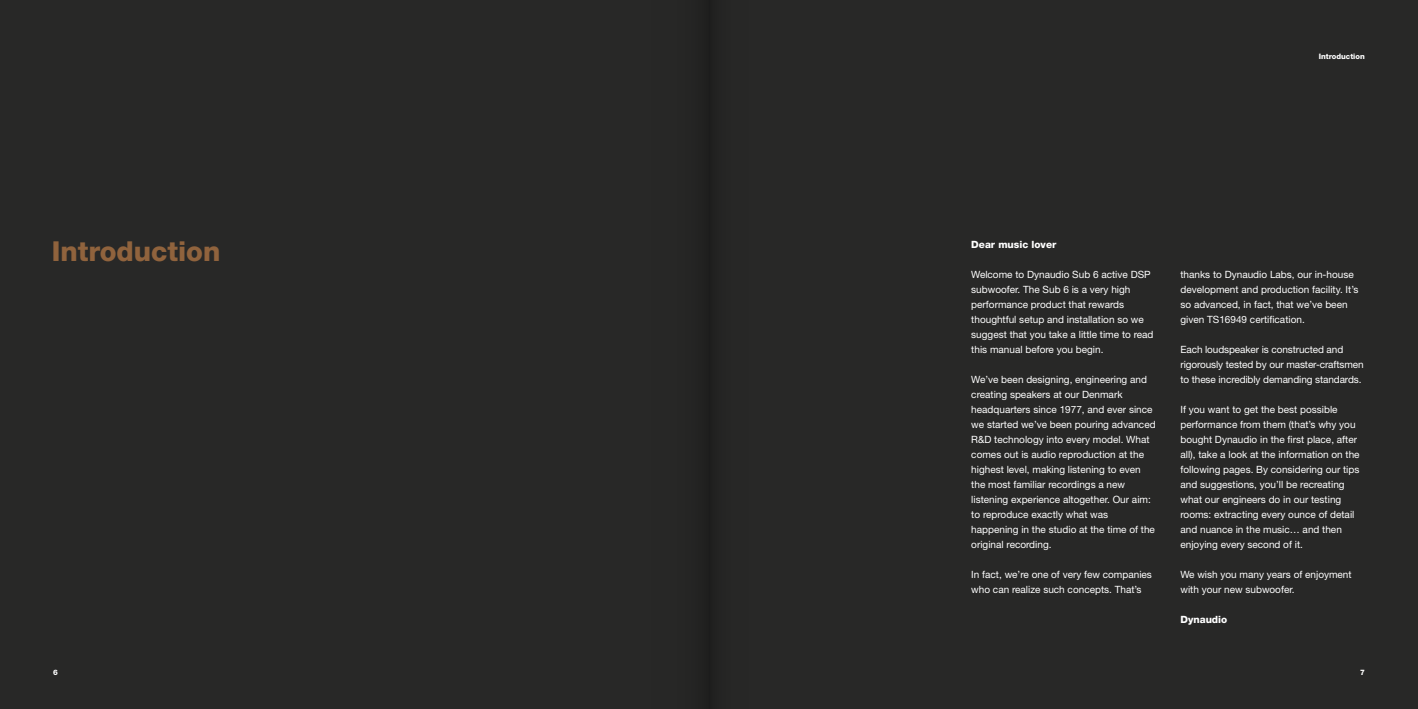
<style>
.page{position:relative;width:1418px;height:709px;background:#fff}
.page>*{position:absolute;margin:0;border:0;box-sizing:border-box;transform-origin:0 0}
.t1{font:800 27.5px "Helvetica Neue LT Std";color:#90633d}
.t2{font:10px/15px "Helvetica Neue LT Std";color:#fff}
.t3{font:800 10px "Helvetica Neue LT Std";color:#fff}
.t4{font:800 7.5px "Helvetica Neue LT Std";color:#fff}
</style>
<div class="page">
<div style="left:0;top:0;width:1417px;height:709px;background:#282827"></div>
<p class="t4" style="left:1318px;top:51px;width:47px">Introduction</p>
<h1 class="t1" style="left:52px;top:234px;width:170px">Introduction</h1>
<p class="t3" style="left:971px;top:239px;width:87px">Dear music lover</p>
<p class="t2" style="left:971px;top:267px;width:184px">Welcome to Dynaudio Sub 6 active DSP subwoofer. The Sub 6 is a very high performance product that rewards thoughtful setup and installation so we suggest that you take a little time to read this manual before you begin.</p>
<p class="t2" style="left:971px;top:372px;width:186px">We’ve been designing, engineering and creating speakers at our Denmark headquarters since 1977, and ever since we started we’ve been pouring advanced R&amp;D technology into every model. What comes out is audio reproduction at the highest level, making listening to even the most familiar recordings a new listening experience altogether. Our aim: to reproduce exactly what was happening in the studio at the time of the original recording.</p>
<p class="t2" style="left:971px;top:567px;width:182px">In fact, we’re one of very few companies who can realize such concepts. That’s</p>
<p class="t4" style="left:53px;top:667px;width:6px">6</p>
<p class="t2" style="left:1180px;top:267px;width:179px">thanks to Dynaudio Labs, our in-house development and production facility. It’s so advanced, in fact, that we’ve been given TS16949 certification.</p>
<p class="t2" style="left:1180px;top:342px;width:185px">Each loudspeaker is constructed and rigorously tested by our master-craftsmen to these incredibly demanding standards.</p>
<p class="t2" style="left:1180px;top:402px;width:181px">If you want to get the best possible performance from them (that’s why you bought Dynaudio in the first place, after all), take a look at the information on the following pages. By considering our tips and suggestions, you’ll be recreating what our engineers do in our testing rooms: extracting every ounce of detail and nuance in the music… and then enjoying every second of it.</p>
<p class="t2" style="left:1180px;top:567px;width:173px">We wish you many years of enjoyment with your new subwoofer.</p>
<p class="t3" style="left:1180px;top:614px;width:48px">Dynaudio</p>
<p class="t4" style="left:1359px;top:667px;width:6px">7</p>
</div>
